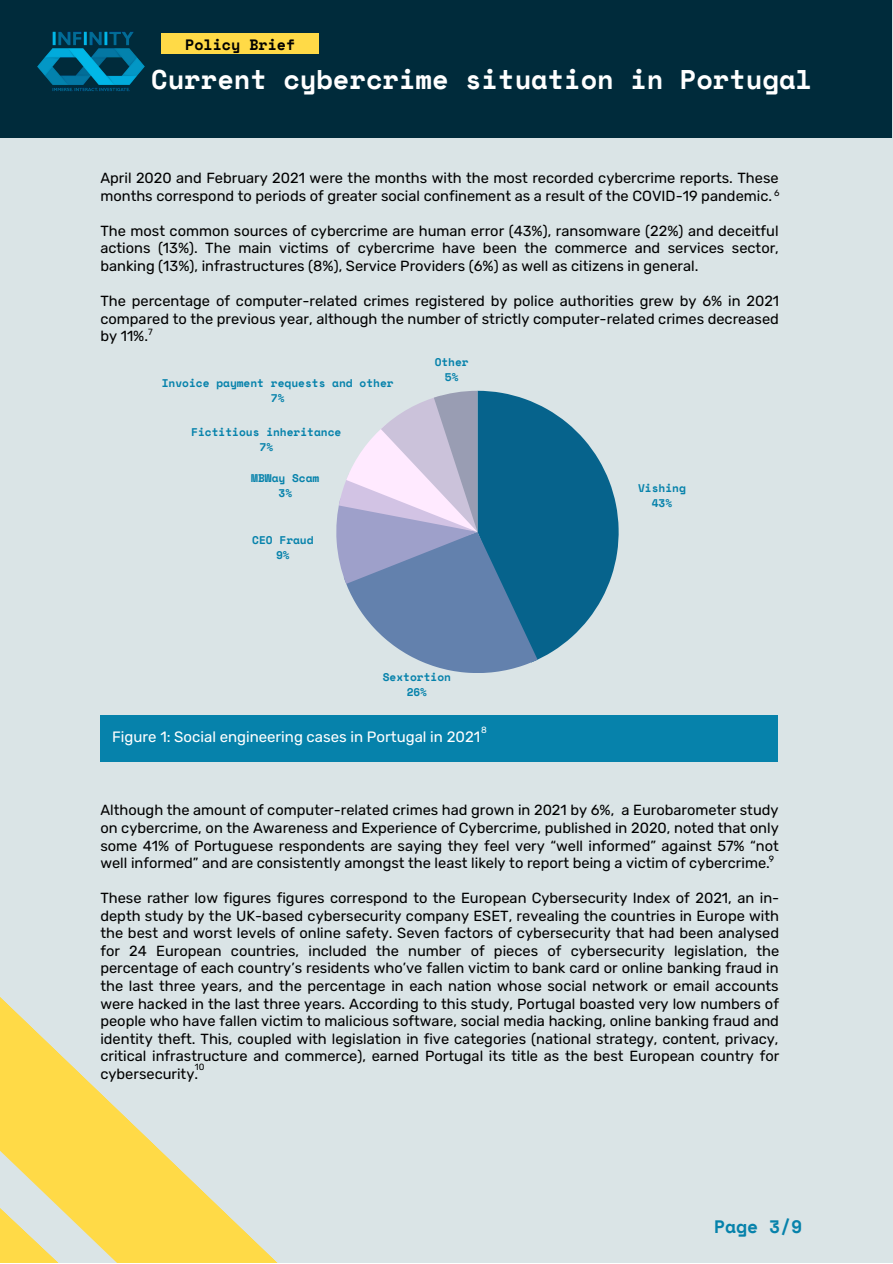
<style>
.page{position:relative;width:893px;height:1264px;background:#fff}
.page>*{position:absolute;margin:0;border:0;box-sizing:border-box;transform-origin:0 0}
.t1{font:700 27px "Space Mono";color:#fff}
.t2{font:700 18px "Space Mono";color:#0682ab}
.t3{font:15px "Rubik";color:#fff}
.t4{font:700 15px "Space Mono";color:#000}
.t5{font:14.7px/17.5px "Rubik";color:#000;text-align:justify}
.t6{font:700 11.1px/15.1px "Space Mono";color:#0682ab;text-align:center}
.t7{font:9px "Rubik";color:#000}
.t8{font:9px "Rubik";color:#fff}
</style>
<div class="page">
<div style="left:0;top:0;width:892px;height:1262px;background:#dae4e6"></div>
<div style="left:0;top:0;width:891px;height:137px;background:#002b3b"></div>
<img style="left:37px;top:31px;width:108px;height:60px">
<svg style="left:0;top:997px;width:277px;height:265px"></svg>
<svg style="left:0;top:1083px;width:63px;height:179px"></svg>
<div style="left:162px;top:33px;width:157px;height:21px;background:#ffda47"></div>
<svg style="left:336px;top:391px;width:282px;height:282px"></svg>
<div style="left:100px;top:716px;width:678px;height:46px;background:#0682ab"></div>
<p class="t4" style="left:185px;top:33px;width:112px">Policy Brief</p>
<h1 class="t1" style="left:151px;top:59px;width:662px">Current cybercrime situation in Portugal</h1>
<p class="t5" style="left:100px;top:169px;width:679px">April 2020 and February 2021 were the months with the most recorded cybercrime reports. These months correspond to periods of greater social confinement as a result of the COVID-19 pandemic.</p>
<p class="t5" style="left:100px;top:222px;width:680px">The most common sources of cybercrime are human error (43%), ransomware (22%) and deceitful actions (13%). The main victims of cybercrime have been the commerce and services sector, banking (13%), infrastructures (8%), Service Providers (6%) as well as citizens in general.</p>
<p class="t5" style="left:100px;top:292px;width:680px">The percentage of computer-related crimes registered by police authorities grew by 6% in 2021 compared to the previous year, although the number of strictly computer-related crimes decreased by 11%.</p>
<p class="t7" style="left:774px;top:187px;width:7px">6</p>
<p class="t7" style="left:148px;top:327px;width:6px">7</p>
<p class="t6" style="left:162px;top:375px;width:233px">Invoice payment requests and other<br>7%</p>
<p class="t6" style="left:191px;top:424px;width:151px">Fictitious inheritance<br>7%</p>
<p class="t6" style="left:251px;top:470px;width:70px">MBWay Scam<br>3%</p>
<p class="t6" style="left:252px;top:532px;width:63px">CEO Fraud<br>9%</p>
<p class="t6" style="left:434px;top:354px;width:36px">Other<br>5%</p>
<p class="t6" style="left:383px;top:669px;width:70px">Sextortion<br>26%</p>
<p class="t8" style="left:481px;top:724px;width:7px">8</p>
<p class="t3" style="left:112px;top:727px;width:369px">Figure 1: Social engineering cases in Portugal in 2021</p>
<p class="t6" style="left:638px;top:480px;width:49px">Vishing<br>43%</p>
<p class="t5" style="left:100px;top:801px;width:680px">Although the amount of computer-related crimes had grown in 2021 by 6%, a Eurobarometer study on cybercrime, on the Awareness and Experience of Cybercrime, published in 2020, noted that only some 41% of Portuguese respondents are saying they feel very “well informed” against 57% “not well informed” and are consistently amongst the least likely to report being a victim of cybercrime.</p>
<p class="t5" style="left:100px;top:889px;width:680px">These rather low figures figures correspond to the European Cybersecurity Index of 2021, an in&shy;depth study by the UK-based cybersecurity company ESET, revealing the countries in Europe with the best and worst levels of online safety. Seven factors of cybersecurity that had been analysed for 24 European countries, included the number of pieces of cybersecurity legislation, the percentage of each country’s residents who’ve fallen victim to bank card or online banking fraud in the last three years, and the percentage in each nation whose social network or email accounts were hacked in the last three years. According to this study, Portugal boasted very low numbers of people who have fallen victim to malicious software, social media hacking, online banking fraud and identity theft. This, coupled with legislation in five categories (national strategy, content, privacy, critical infrastructure and commerce), earned Portugal its title as the best European country for cybersecurity.</p>
<p class="t7" style="left:768px;top:853px;width:7px">9</p>
<p class="t7" style="left:195px;top:1061px;width:11px">10</p>
<p class="t2" style="left:714px;top:1212px;width:90px">Page 3/9</p>
</div>
